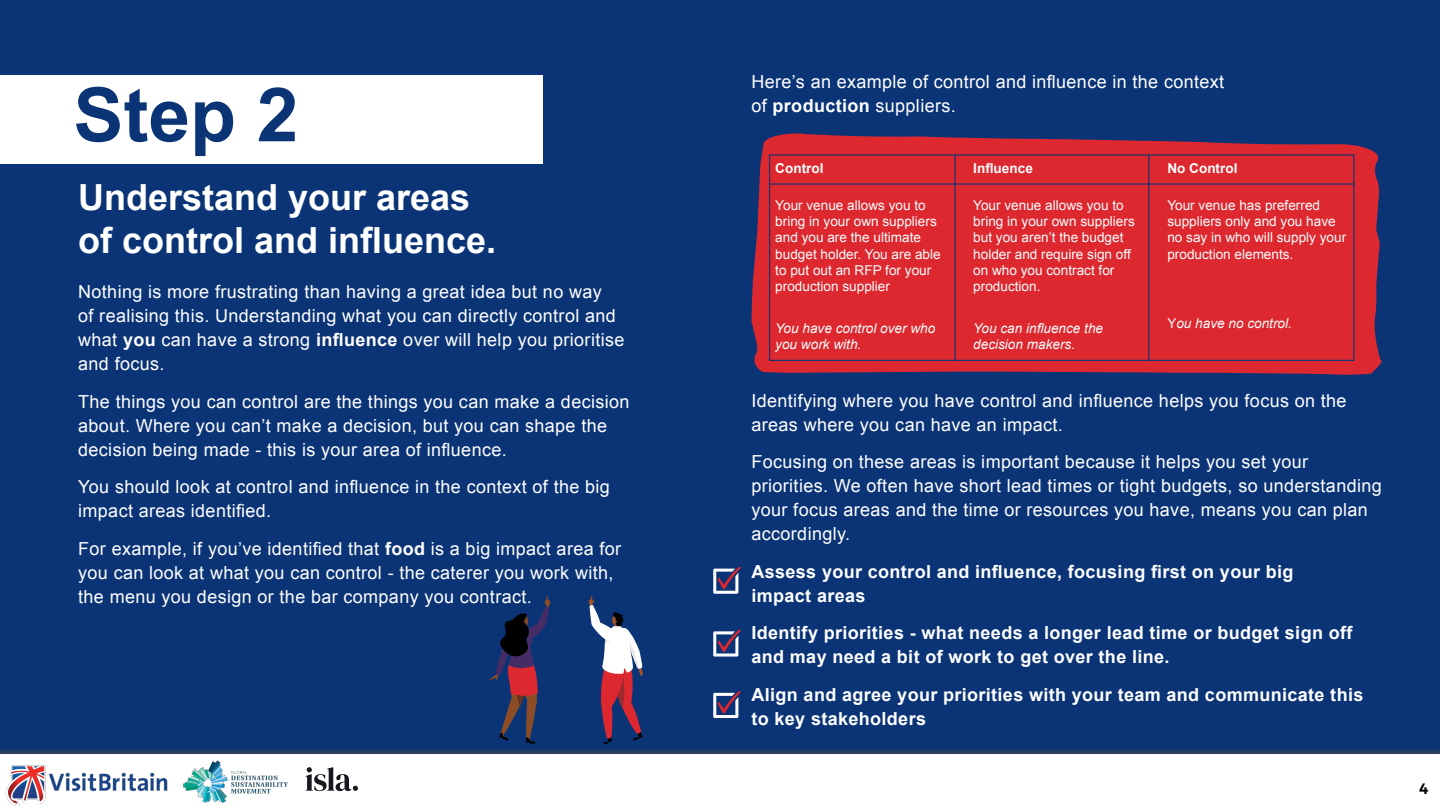
<style>
.page{position:relative;width:1440px;height:810px;background:#0a3476}
.page>*{position:absolute;margin:0;border:0;box-sizing:border-box;transform-origin:0 0}
.t1{font:700 75px "Arial";color:#0a3476}
.t2{font:700 36px/43.2px "Arial";color:#fff}
.t3{font:18px/24px "Arial";letter-spacing:.02em;color:#fff}
.t4{font:700 18px/24px "Arial";letter-spacing:.02em;color:#fff}
.t5{font:600 15px "Montserrat";color:#000}
.t6{font:13.58px/16.3px "Arial";color:#fff}
.t7{font:italic 13.58px/16.3px "Arial";color:#fff}
.t8{font:700 13.58px "Arial";color:#fff}
.s1{font-weight:700}
.s2{font-style:normal}
</style>
<div class="page">
<div style="left:0;top:747px;width:1440px;height:63px;background:#424d53;opacity:.75"></div>
<div style="left:0;top:754px;width:1440px;height:56px;background:#fff"></div>
<svg style="left:305px;top:767px;width:53px;height:24px"></svg>
<img style="left:184px;top:761px;width:104px;height:42px">
<img style="left:5px;top:765px;width:163px;height:41px">
<div style="left:0;top:75px;width:543px;height:89px;background:#fff"></div>
<svg style="left:489px;top:595px;width:61px;height:149px"></svg>
<svg style="left:589px;top:596px;width:54px;height:148px"></svg>
<div style="left:751px;top:133px;width:631px;height:242px;background:#dd282f"></div>
<div style="left:769px;top:154px;width:586px;height:207px;border:1px solid #0a3476"></div>
<hr style="left:769px;top:183px;width:586px;height:2px;background:#0a3476">
<hr style="left:955px;top:154px;width:1px;height:207px;background:#0a3476">
<hr style="left:1148px;top:154px;width:1px;height:207px;background:#0a3476">
<svg style="left:713px;top:567px;width:28px;height:27px"></svg>
<svg style="left:713px;top:629px;width:28px;height:28px"></svg>
<svg style="left:713px;top:691px;width:28px;height:27px"></svg>
<p class="t1" style="left:73px;top:66px;width:227px">Step 2</p>
<p class="t2" style="left:78px;top:177px;width:420px">Understand your areas of control and influence.</p>
<p class="t3" style="left:78px;top:280px;width:548px">Nothing is more frustrating than having a great idea but no way<br>of realising this. Understanding what you can directly control and what <span class="s1">you</span> can have a strong <span class="s1">influence</span> over will help you prioritise and focus.</p>
<p class="t3" style="left:78px;top:390px;width:553px">The things you can control are the things you can make a decision about. Where you can’t make a decision, but you can shape the decision being made - this is your area of influence.</p>
<p class="t3" style="left:78px;top:475px;width:533px">You should look at control and influence in the context of the big impact areas identified.</p>
<p class="t3" style="left:78px;top:537px;width:544px">For example, if you’ve identified that <span class="s1">food</span> is a big impact area for you can look at what you can control - the caterer you work with, the menu you design or the bar company you contract.</p>
<p class="t3" style="left:752px;top:70px;width:474px">Here’s an example of control and influence in the context of <span class="s1">production</span> suppliers.</p>
<p class="t8" style="left:775px;top:159px;width:50px">Control</p>
<p class="t6" style="left:775px;top:197px;width:167px">Your venue allows you to bring in your own suppliers and you are the ultimate budget holder. You are able to put out an RFP for your production supplier</p>
<p class="t7" style="left:775px;top:320px;width:162px">You have control over who you work with.</p>
<p class="t8" style="left:973px;top:159px;width:61px">Influence</p>
<p class="t6" style="left:973px;top:197px;width:163px">Your venue allows you to bring in your own suppliers but you aren’t the budget holder and require sign off on who you contract for production.</p>
<p class="t7" style="left:973px;top:320px;width:131px">You can influence the decision makers.</p>
<p class="t8" style="left:1167px;top:159px;width:72px">No Control</p>
<p class="t6" style="left:1167px;top:197px;width:180px">Your venue has preferred suppliers only and you have no say in who will supply your production elements.</p>
<p class="t7" style="left:1167px;top:316px;width:126px"><span class="s2">Y</span>ou have no control.</p>
<p class="t3" style="left:752px;top:389px;width:597px">Identifying where you have control and influence helps you focus on the areas where you can have an impact.</p>
<p class="t3" style="left:752px;top:450px;width:632px">Focusing on these areas is important because it helps you set your priorities. We often have short lead times or tight budgets, so understanding your focus areas and the time or resources you have, means you can plan accordingly.</p>
<p class="t4" style="left:752px;top:560px;width:543px">Assess your control and influence, focusing first on your big impact areas</p>
<p class="t4" style="left:752px;top:622px;width:602px">Identify priorities - what needs a longer lead time or budget sign off and may need a bit of work to get over the line.</p>
<p class="t4" style="left:752px;top:683px;width:613px">Align and agree your priorities with your team and communicate this to key stakeholders</p>
<p class="t5" style="left:1419px;top:780px;width:11px">4</p>
</div>
